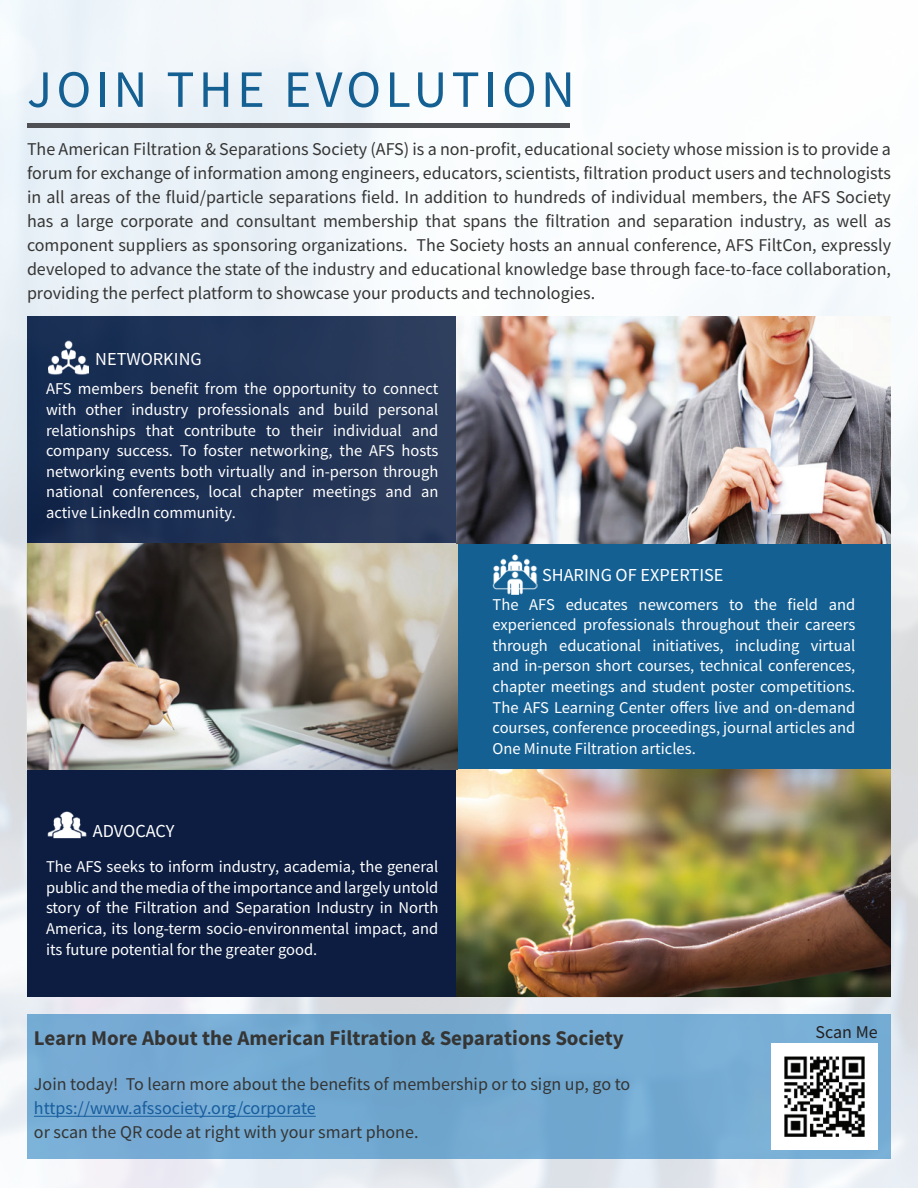
<style>
.page{position:relative;width:918px;height:1188px;background:#fff}
.page>*{position:absolute;margin:0;border:0;box-sizing:border-box;transform-origin:0 0}
.t1{font:52.5px "Source Sans Pro";letter-spacing:.08em;color:#156093}
.t2{font:700 21px "Source Sans Pro";color:#353534}
.t3{font:18.3px "Source Sans Pro";color:#fff}
.t4{font:18px/24px "Source Sans Pro";color:#353534;text-align:justify}
.t5{font:18px "Source Sans Pro";color:#175d9e}
.t6{font:18px "Source Sans Pro";color:#231f20}
.t7{font:16.5px/20.5px "Source Sans Pro";color:#fff;text-align:justify}
</style>
<div class="page">
<img style="left:0;top:0;width:918px;height:1188px">
<hr style="left:27px;top:123px;width:542px;height:4px;background:#4e5053">
<div style="left:457px;top:542px;width:434px;height:236px;background:#156093;border:1px solid #156093"></div>
<div style="left:27px;top:769px;width:430px;height:227px;background:#0c1d41"></div>
<img style="left:47px;top:811px;width:40px;height:28px">
<img style="left:457px;top:769px;width:434px;height:227px">
<img style="left:27px;top:543px;width:430px;height:226px">
<img style="left:457px;top:316px;width:434px;height:227px">
<div style="left:27px;top:1014px;width:864px;height:145px;background:#75abd3"></div>
<hr style="left:34px;top:1116px;width:282px;height:1px;background:#175d9e">
<img style="left:771px;top:1044px;width:107px;height:106px">
<img style="left:49px;top:338px;width:40px;height:40px">
<img style="left:493px;top:554px;width:45px;height:40px">
<h1 class="t1" style="left:27px;top:56px;width:549px">JOIN THE EVOLUTION</h1>
<p class="t4" style="left:27px;top:137px;width:866px">The American Filtration &amp; Separations Society (AFS) is a non-profit, educational society whose mission is to provide a forum for exchange of information among engineers, educators, scientists, filtration product users and technologists in all areas of the fluid/particle separations field. In addition to hundreds of individual members, the AFS Society has a large corporate and consultant membership that spans the filtration and separation industry, as well as component suppliers as sponsoring organizations. The Society hosts an annual conference, AFS FiltCon, expressly developed to advance the state of the industry and educational knowledge base through face-to-face collaboration, providing the perfect platform to showcase your products and technologies.</p>
<p class="t3" style="left:95px;top:348px;width:108px">NETWORKING</p>
<p class="t7" style="left:46px;top:379px;width:394px">AFS members benefit from the opportunity to connect with other industry professionals and build personal relationships that contribute to their individual and company success. To foster networking, the AFS hosts networking events both virtually and in-person through national conferences, local chapter meetings and an active LinkedIn community.</p>
<p class="t3" style="left:93px;top:819px;width:83px">ADVOCACY</p>
<p class="t7" style="left:46px;top:856px;width:394px">The AFS seeks to inform industry, academia, the general public and the media of the importance and largely untold story of the Filtration and Separation Industry in North America, its long-term socio-environmental impact, and its future potential for the greater good.</p>
<p class="t3" style="left:542px;top:563px;width:183px">SHARING OF EXPERTISE</p>
<p class="t7" style="left:493px;top:594px;width:364px">The AFS educates newcomers to the field and experienced professionals throughout their careers through educational initiatives, including virtual and in-person short courses, technical conferences, chapter meetings and student poster competitions.<br>The AFS Learning Center offers live and on-demand courses, conference proceedings, journal articles and One Minute Filtration articles.</p>
<p class="t2" style="left:34px;top:1025px;width:591px">Learn More About the American Filtration &amp; Separations Society</p>
<p class="t4" style="left:34px;top:1072px;width:598px">Join today! To learn more about the benefits of membership or to sign up, go to</p>
<p class="t5" style="left:34px;top:1097px;width:283px">https://www.afssociety.org/corporate</p>
<p class="t4" style="left:34px;top:1120px;width:386px">or scan the QR code at right with your smart phone.</p>
<p class="t6" style="left:816px;top:1020px;width:64px">Scan Me</p>
</div>
